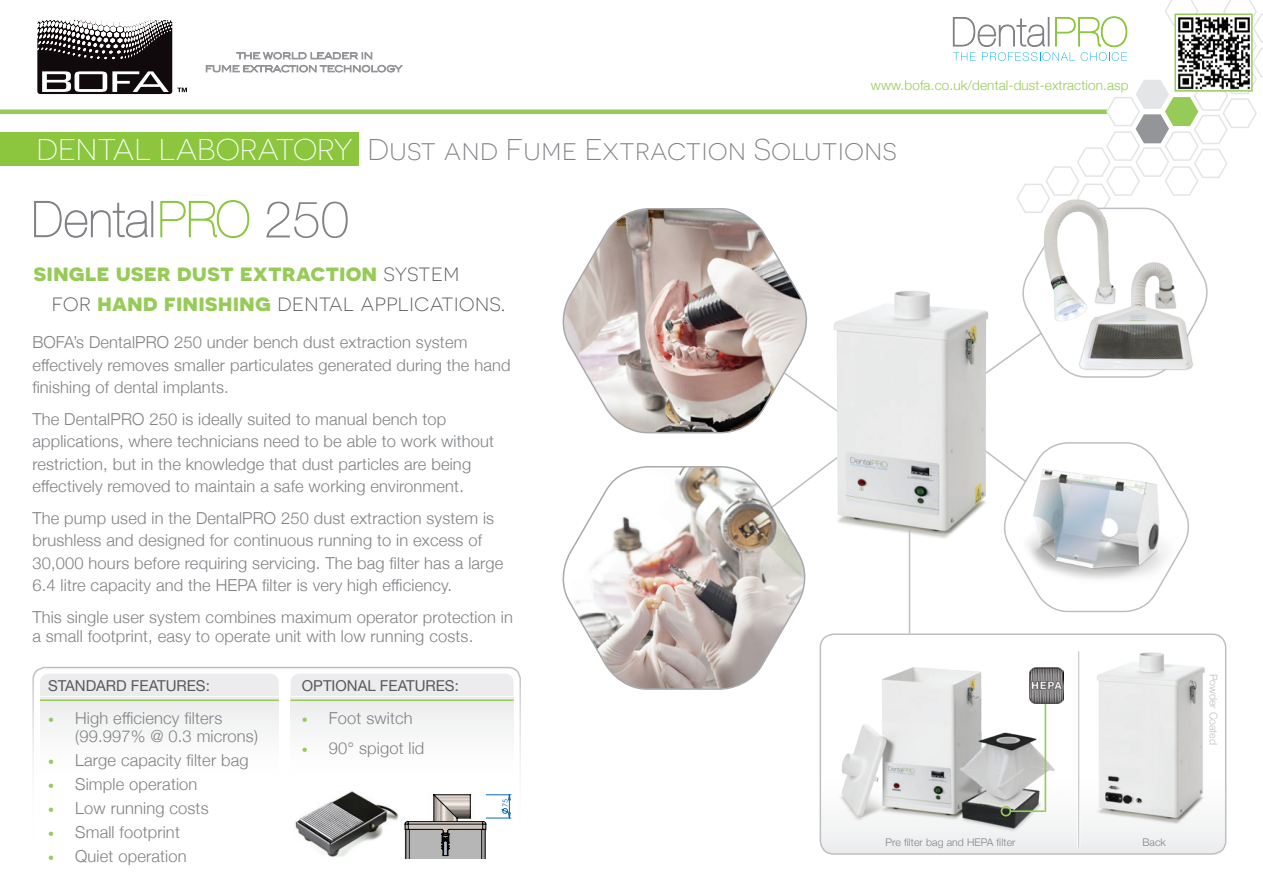
<style>
.page{position:relative;width:1263px;height:893px;background:#fff}
.page>*{position:absolute;margin:0;border:0;box-sizing:border-box;transform-origin:0 0}
.t1{font:100 51px "Helvetica Neue";color:#808285}
.t2{font:300 30px "Novecentosanswide";color:#808285}
.t3{font:700 24px/30px "Novecentosanswide";color:#97cb58}
.t4{font:300 16.5px/22.5px "Helvetica Neue";letter-spacing:.01em;color:#808285}
.t5{font:15px "Helvetica Neue";color:#57585a}
.t6{font:300 13.5px "Helvetica Neue";letter-spacing:.01em;color:#97cb58}
.t7{font:300 10.5px "Helvetica Neue";letter-spacing:.01em;color:#808285}
.t8{font:300 10.5px "Helvetica Neue";color:#bebfc2}
.t9{font:7.2px "Century Gothic";color:#1167b3}
.s1{color:#fff}
.s2{font-weight:300;color:#57585a}
.s3{font-size:12px;color:#97cb58}
</style>
<div class="page">
<hr style="left:0;top:110px;width:1107px;height:4px;background:#97cb58">
<div style="left:36px;top:19px;width:137px;height:76px;background:#110a0c;border-radius:4px"></div>
<div style="left:36px;top:18px;width:138px;height:78px;border:2px solid #fff;border-radius:4px"></div>
<svg style="left:36px;top:20px;width:137px;height:39px"></svg>
<svg style="left:42px;top:71px;width:127px;height:21px"></svg>
<svg style="left:177px;top:88px;width:10px;height:4px"></svg>
<svg style="left:206px;top:51px;width:197px;height:22px"></svg>
<hr style="left:909px;top:496px;width:1px;height:137px;background:#bebfc2">
<div style="left:820px;top:824px;width:405px;height:29px;background:#ededee"></div>
<svg style="left:34px;top:201px;width:114px;height:37px"></svg>
<div style="left:151px;top:201px;width:2px;height:36px;border:1px solid #808285"></div>
<svg style="left:160px;top:200px;width:90px;height:38px"></svg>
<div style="left:820px;top:633px;width:406px;height:222px;border:2px solid #bebfc2;border-radius:14px"></div>
<svg style="left:562px;top:466px;width:247px;height:224px"></svg>
<svg style="left:562px;top:208px;width:247px;height:226px"></svg>
<svg style="left:953px;top:0;width:310px;height:378px"></svg>
<svg style="left:1011px;top:442px;width:178px;height:171px"></svg>
<img style="left:809px;top:274px;width:202px;height:284px">
<img style="left:829px;top:667px;width:245px;height:181px">
<img style="left:1080px;top:652px;width:142px;height:185px">
<hr style="left:1077px;top:651px;width:3px;height:197px;background:#fff">
<hr style="left:1078px;top:651px;width:1px;height:197px;background:#bebfc2">
<div style="left:0;top:133px;width:359px;height:33px;background:#8bc63e"></div>
<svg style="left:32px;top:666px;width:489px;height:193px"></svg>
<hr style="left:1010px;top:810px;width:34px;height:2px;background:#97cb58">
<hr style="left:1044px;top:699px;width:2px;height:113px;background:#97cb58">
<div style="left:1001px;top:806px;width:10px;height:10px;border:2px solid #97cb58;border-radius:50%"></div>
<img style="left:1029px;top:668px;width:34px;height:35px">
<p class="t6" style="left:871px;top:77px;width:259px">www.bofa.co.uk/dental-dust-extraction.asp</p>
<h2 class="t2" style="left:37px;top:132px;width:862px"><span class="s1">DENTAL LABORATORY</span> Dust and Fume Extraction Solutions</h2>
<h1 class="t1" style="left:264px;top:188px;width:87px">250</h1>
<h3 class="t3" style="left:52px;top:257px;width:455px;text-indent:-18px">single user dust extraction <span class="s2">system<br>for</span> hand finishing <span class="s2">dental applications.</span></h3>
<p class="t4" style="left:32px;top:331px;width:480px">BOFA’s DentalPRO 250 under bench dust extraction system effectively removes smaller particulates generated during the hand finishing of dental implants.</p>
<p class="t4" style="left:32px;top:407px;width:463px">The DentalPRO 250 is ideally suited to manual bench top applications, where technicians need to be able to work without restriction, but in the knowledge that dust particles are being effectively removed to maintain a safe working environment.</p>
<p class="t4" style="left:32px;top:506px;width:473px">The pump used in the DentalPRO 250 dust extraction system is brushless and designed for continuous running to in excess of 30,000 hours before requiring servicing. The bag filter has a large 6.4 litre capacity and the HEPA filter is very high efficiency.</p>
<p class="t4" style="left:32px;top:607px;width:482px;line-height:19.5px">This single user system combines maximum operator protection in a small footprint, easy to operate unit with low running costs.</p>
<p class="t5" style="left:48px;top:677px;width:163px">STANDARD FEATURES:</p>
<p class="t4" style="left:75px;top:709px;width:184px;line-height:18px;text-indent:-27px"><span class="s3">•</span> High efficiency filters (99.997% @ 0.3 microns)</p>
<p class="t4" style="left:48px;top:749px;width:202px"><span class="s3">•</span> Large capacity filter bag</p>
<p class="t4" style="left:48px;top:773px;width:151px"><span class="s3">•</span> Simple operation</p>
<p class="t4" style="left:48px;top:797px;width:162px"><span class="s3">•</span> Low running costs</p>
<p class="t4" style="left:48px;top:821px;width:133px"><span class="s3">•</span> Small footprint</p>
<p class="t4" style="left:48px;top:845px;width:140px"><span class="s3">•</span> Quiet operation</p>
<p class="t5" style="left:302px;top:677px;width:158px">OPTIONAL FEATURES:</p>
<p class="t4" style="left:302px;top:707px;width:112px"><span class="s3">•</span> Foot switch</p>
<p class="t4" style="left:302px;top:737px;width:124px"><span class="s3">•</span> 90° spigot lid</p>
<p class="t9" style="left:500px;top:807px;width:10px;rotate:-90deg">75</p>
<p class="t7" style="left:885px;top:836px;width:132px">Pre filter bag and HEPA filter</p>
<p class="t7" style="left:1142px;top:836px;width:25px">Back</p>
<p class="t8" style="left:1220px;top:674px;width:73px;rotate:90deg">Powder Coated</p>
</div>
